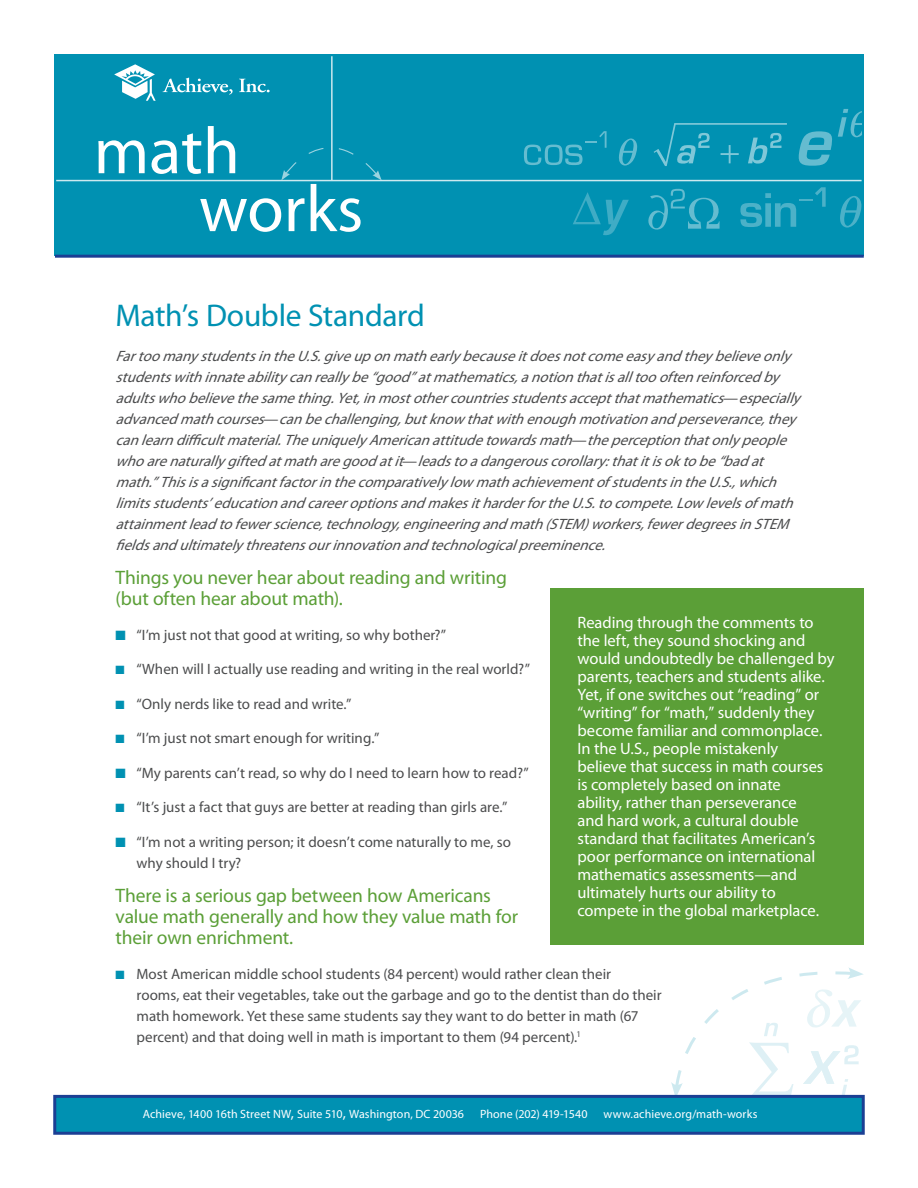
<style>
.page{position:relative;width:918px;height:1188px;background:#fff}
.page>*{position:absolute;margin:0;border:0;box-sizing:border-box;transform-origin:0 0}
.t1{font:66.45px "Myriad Pro";color:#fff}
.Main_Head_1{font:31.5px "Myriad Pro";letter-spacing:-.015em;color:#0091b2}
.Main_Bullet{font:19.5px/21px "Myriad Pro";letter-spacing:-.005em;color:#5b9f37}
.Main_Text{font:19.5px/21px "Myriad Pro";letter-spacing:-.01em;color:#5b9f37}
.Sidebar_Text{font:16.5px/18px "Myriad Pro";letter-spacing:-.005em;color:#fff}
.Main_Text-2{font:italic 15px/21px "Myriad Pro";color:#4b4c4d}
.t2{font:15px/21px "Myriad Pro";color:#4b4c4d}
.Main_Text-3{font:12px "Myriad Pro";letter-spacing:.005em;color:#fff}
.s1{font-style:normal}
.s2{color:#0091b2}
.s3{font-size:15px}
</style>
<div class="page">
<div style="left:55px;top:55px;width:809px;height:201px;background:#0091b2"></div>
<hr style="left:331px;top:56px;width:2px;height:124px;background:#fff">
<svg style="left:281px;top:146px;width:101px;height:34px"></svg>
<hr style="left:56px;top:180px;width:806px;height:1px;background:#fff">
<hr style="left:568px;top:113px;width:45px;height:1px;background:#fff">
<svg style="left:587px;top:113px;width:19px;height:1px"></svg>
<svg style="left:524px;top:131px;width:83px;height:34px"></svg>
<svg style="left:619px;top:139px;width:18px;height:27px"></svg>
<svg style="left:654px;top:123px;width:133px;height:43px"></svg>
<svg style="left:798px;top:109px;width:64px;height:57px"></svg>
<svg style="left:840px;top:196px;width:21px;height:32px"></svg>
<hr style="left:55px;top:255px;width:809px;height:3px;background:#1b3f94">
<svg style="left:671px;top:968px;width:193px;height:127px"></svg>
<hr style="left:570px;top:241px;width:63px;height:1px;background:#fff">
<svg style="left:573px;top:180px;width:253px;height:56px"></svg>
<div style="left:53px;top:1095px;width:812px;height:40px;background:#0091b2;border:3px solid #1b3f94"></div>
<svg style="left:163px;top:78px;width:70px;height:17px"></svg>
<svg style="left:239px;top:79px;width:31px;height:13px"></svg>
<svg style="left:114px;top:64px;width:42px;height:37px"></svg>
<div style="left:550px;top:589px;width:314px;height:356px;background:#5b9f37"></div>
<p class="t1" style="left:94px;top:110px;width:148px">math</p>
<p class="t1" style="left:199px;top:168px;width:166px">works</p>
<p class="Main_Head_1" style="left:116px;top:296px;width:311px">Math’s Double Standard</p>
<p class="Main_Text-2" style="left:116px;top:345px;width:692px">FartoomanystudentsintheU.S.giveuponmathearlybecauseitdoesnotcomeeasyandtheybelieveonly studentswithinnateabilitycanreallybe“good”atmathematics,anotionthatisalltoooftenreinforcedby adultswhobelievethesamething.Yet,inmostothercountriesstudentsacceptthatmathematics<span class="s1">—</span> especially advancedmathcourses<span class="s1">—</span> canbechallenging,butknowthatwithenoughmotivationandperseverance,they canlearndifficultmaterial.TheuniquelyAmericanattitudetowardsmath<span class="s1">—</span> theperceptionthatonlypeople whoarenaturallygiftedatmatharegoodatit<span class="s1">—</span> leadstoadangerouscorollary:thatitisoktobe“badat math.”ThisisasignificantfactorinthecomparativelylowmathachievementofstudentsintheU.S.,which limitsstudents’educationandcareeroptionsandmakesitharderfortheU.S.tocompete.Lowlevelsofmath attainmentleadtofewerscience,technology,engineeringandmath(STEM)workers,fewerdegreesinSTEM fieldsandultimatelythreatensourinnovationandtechnologicalpreeminence.</p>
<p class="Main_Text" style="left:116px;top:567px;width:393px">Things you never hear about reading and writing (but often hear about math).</p>
<p class="t2" style="left:116px;top:624px;width:332px"><span class="s2">■</span> “I’m just not that good at writing, so why bother?”</p>
<p class="t2" style="left:116px;top:658px;width:416px"><span class="s2">■</span> “When will I actually use reading and writing in the real world?”</p>
<p class="t2" style="left:116px;top:693px;width:238px"><span class="s2">■</span> “Only nerds like to read and write.”</p>
<p class="t2" style="left:116px;top:727px;width:265px"><span class="s2">■</span> “I’m just not smart enough for writing.”</p>
<p class="t2" style="left:116px;top:762px;width:415px"><span class="s2">■</span> “My parents can’t read, so why do I need to learn how to read?”</p>
<p class="t2" style="left:116px;top:796px;width:393px"><span class="s2">■</span> “It’s just a fact that guys are better at reading than girls are.”</p>
<p class="t2" style="left:137px;top:831px;width:376px;text-indent:-21px"><span class="s2">■</span> “I’m not a writing person; it doesn’t come naturally to me, so why should I try?</p>
<p class="Main_Bullet" style="left:116px;top:885px;width:404px">There is a serious gap between how Americans value math generally and how they value math for their own enrichment.</p>
<p class="t2" style="left:137px;top:963px;width:527px;text-indent:-21px"><span class="s2">■</span> Most American middle school students (84 percent) would rather clean their<br>rooms, eat their vegetables, take out the garbage and go to the dentist than do their math homework. Yet these same students say they want to do better in math (67 percent) and that doing well in math is important to them (94 percent).<sup>1</sup></p>
<p class="Sidebar_Text" style="left:578px;top:613px;width:258px">Reading through the comments to the left, they sound shocking and would undoubtedly be challenged by parents, teachers and students alike.<br>Yet, if one switches out “reading” or “writing” for “math,” suddenly they become familiar and commonplace.<br>In the U.S., people mistakenly<br>believe that success in math courses is completely based on innate<br>ability, rather than perseverance<br>and hard work, a cultural double standard that facilitates American’s poor performance on international mathematics assessments—and ultimately hurts our ability to compete in the global marketplace.</p>
<p class="Main_Text-3" style="left:143px;top:1107px;width:616px">Achieve, 1400 16th Street NW<span class="s3">,</span> Suite 510<span class="s3">,</span> Washington, DC 20036 Phone (202) 419-1540 www.achieve.org/math-works</p>
</div>
